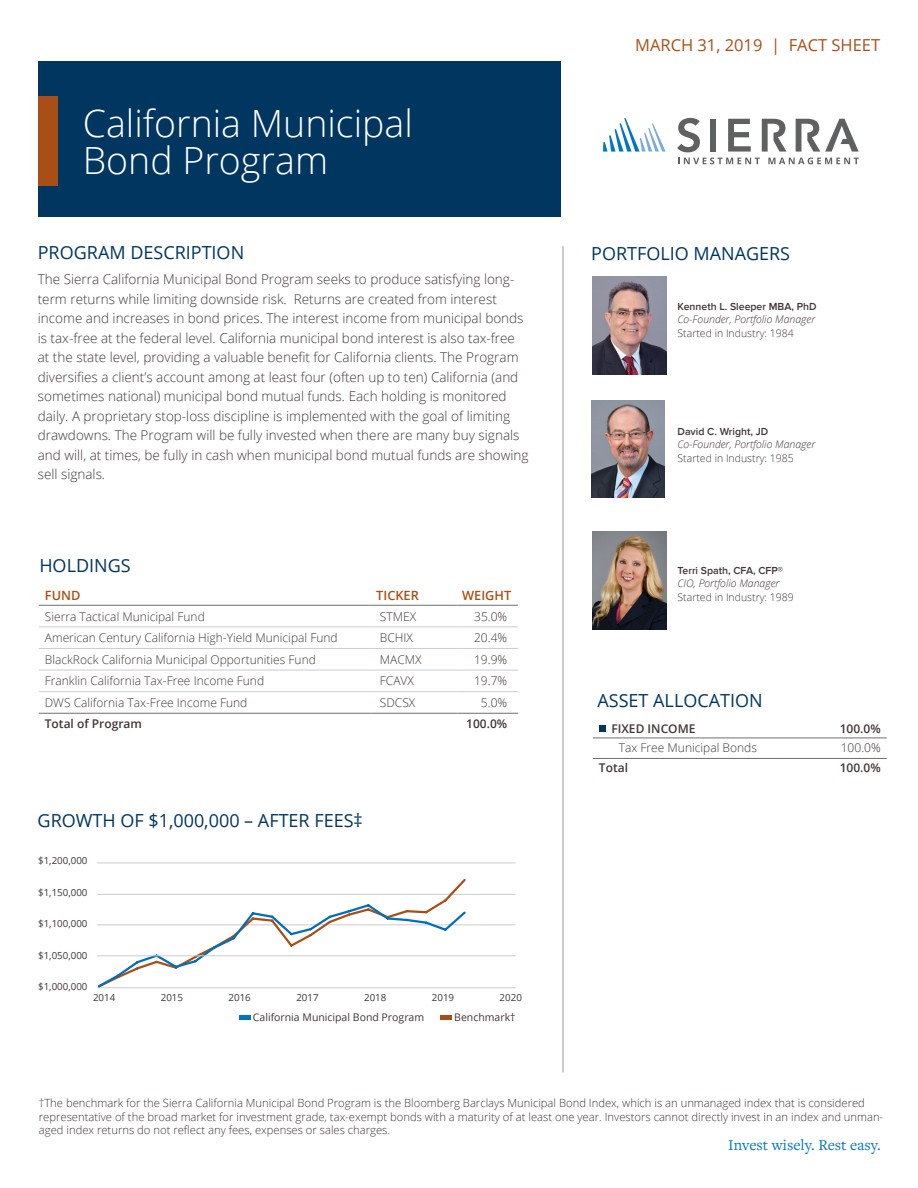
<style>
.page{position:relative;width:918px;height:1188px;background:#fff}
.page>*{position:absolute;margin:0;border:0;box-sizing:border-box;transform-origin:0 0}
.t1{font:300 37.5px/37.5px "Open Sans";color:#fff}
.t2{font:18px "Open Sans";color:#003660}
.t3{font:16.5px "Open Sans";color:#a94f16}
.t4{font:15.75px "Freight Text Pro";color:#0076c0}
.t5{font:300 13.5px/19.5px "Open Sans";color:#433636}
.t6{font:600 12.75px "Open Sans";color:#a94f16}
.t7{font:300 12px "Open Sans";color:#433636}
.t8{font:600 12px "Open Sans";color:#433636}
.t9{font:300 11.25px/13.5px "Open Sans";color:#433636}
.t10{font:italic 300 10.5px "Open Sans";color:#433636}
.t11{font:300 10.5px "Open Sans";color:#433636}
.t12{font:600 10.5px "Proxima Nova";color:#433636}
.t13{font:10.5px "Open Sans";color:#433636}
.t14{font:9.75px "Open Sans";color:#433636}
</style>
<div class="page">
<hr style="left:563px;top:246px;width:1px;height:826px;background:#9c9a9b">
<hr style="left:97px;top:863px;width:418px;height:1px;background:#caccce">
<hr style="left:97px;top:894px;width:418px;height:1px;background:#caccce">
<hr style="left:97px;top:925px;width:418px;height:1px;background:#caccce">
<hr style="left:97px;top:988px;width:418px;height:1px;background:#caccce">
<hr style="left:239px;top:1015px;width:11px;height:4px;background:#0076c0">
<hr style="left:440px;top:1015px;width:12px;height:4px;background:#a94f16">
<svg style="left:603px;top:118px;width:63px;height:34px"></svg>
<svg style="left:677px;top:118px;width:23px;height:34px"></svg>
<div style="left:710px;top:119px;width:6px;height:33px;background:#5f6062"></div>
<svg style="left:762px;top:119px;width:25px;height:33px"></svg>
<svg style="left:728px;top:119px;width:23px;height:33px"></svg>
<svg style="left:796px;top:119px;width:63px;height:33px"></svg>
<svg style="left:678px;top:158px;width:82px;height:6px"></svg>
<svg style="left:768px;top:158px;width:91px;height:6px"></svg>
<div style="left:38px;top:62px;width:522px;height:155px;background:#003660"></div>
<div style="left:38px;top:97px;width:20px;height:89px;background:#a94f16"></div>
<hr style="left:593px;top:758px;width:189px;height:1px;background:#726e6e">
<hr style="left:782px;top:758px;width:105px;height:1px;background:#726e6e">
<hr style="left:593px;top:738px;width:189px;height:1px;background:#726e6e">
<hr style="left:782px;top:738px;width:105px;height:1px;background:#726e6e">
<div style="left:599px;top:725px;width:6px;height:7px;background:#003660"></div>
<hr style="left:39px;top:605px;width:331px;height:1px;background:#726e6e">
<hr style="left:370px;top:605px;width:88px;height:1px;background:#726e6e">
<hr style="left:458px;top:605px;width:60px;height:1px;background:#726e6e">
<hr style="left:39px;top:713px;width:331px;height:1px;background:#726e6e">
<hr style="left:370px;top:713px;width:88px;height:1px;background:#726e6e">
<hr style="left:458px;top:713px;width:60px;height:1px;background:#726e6e">
<hr style="left:39px;top:627px;width:331px;height:1px;background:#caccce">
<hr style="left:370px;top:627px;width:88px;height:1px;background:#caccce">
<hr style="left:458px;top:627px;width:60px;height:1px;background:#caccce">
<hr style="left:39px;top:648px;width:331px;height:1px;background:#caccce">
<hr style="left:370px;top:648px;width:88px;height:1px;background:#caccce">
<hr style="left:458px;top:648px;width:60px;height:1px;background:#caccce">
<hr style="left:39px;top:670px;width:331px;height:1px;background:#caccce">
<hr style="left:370px;top:670px;width:88px;height:1px;background:#caccce">
<hr style="left:458px;top:670px;width:60px;height:1px;background:#caccce">
<hr style="left:39px;top:691px;width:331px;height:1px;background:#caccce">
<hr style="left:370px;top:691px;width:88px;height:1px;background:#caccce">
<hr style="left:458px;top:691px;width:60px;height:1px;background:#caccce">
<svg style="left:97px;top:878px;width:371px;height:111px"></svg>
<hr style="left:97px;top:956px;width:418px;height:1px;background:#caccce">
<img style="left:591px;top:401px;width:74px;height:97px">
<img style="left:593px;top:277px;width:73px;height:97px">
<img style="left:593px;top:532px;width:73px;height:97px">
<h1 class="t1" style="left:83px;top:103px;width:332px">California Municipal<br>Bond Program</h1>
<h2 class="t2" style="left:38px;top:240px;width:208px">PROGRAM DESCRIPTION</h2>
<p class="t5" style="left:38px;top:269px;width:492px">The Sierra California Municipal Bond Program seeks to produce satisfying long&shy;term returns while limiting downside risk. Returns are created from interest income and increases in bond prices. The interest income from municipal bonds is tax-free at the federal level. California municipal bond interest is also tax-free at the state level, providing a valuable benefit for California clients. The Program diversifies a client’s account among at least four (often up to ten) California (and sometimes national) municipal bond mutual funds. Each holding is monitored daily. A proprietary stop-loss discipline is implemented with the goal of limiting drawdowns. The Program will be fully invested when there are many buy signals and will, at times, be fully in cash when municipal bond mutual funds are showing sell signals.</p>
<h2 class="t2" style="left:39px;top:553px;width:93px">HOLDINGS</h2>
<p class="t6" style="left:45px;top:586px;width:37px">FUND</p>
<p class="t6" style="left:376px;top:586px;width:44px">TICKER</p>
<p class="t6" style="left:462px;top:586px;width:51px">WEIGHT</p>
<p class="t7" style="left:45px;top:608px;width:161px">Sierra Tactical Municipal Fund</p>
<p class="t7" style="left:380px;top:608px;width:38px">STMEX</p>
<p class="t7" style="left:474px;top:608px;width:35px">35.0%</p>
<p class="t7" style="left:45px;top:630px;width:294px">American Century California High-Yield Municipal Fund</p>
<p class="t7" style="left:380px;top:630px;width:35px">BCHIX</p>
<p class="t7" style="left:474px;top:630px;width:35px">20.4%</p>
<p class="t7" style="left:45px;top:651px;width:273px">BlackRock California Municipal Opportunities Fund</p>
<p class="t7" style="left:380px;top:651px;width:43px">MACMX</p>
<p class="t7" style="left:474px;top:651px;width:35px">19.9%</p>
<p class="t7" style="left:45px;top:673px;width:221px">Franklin California Tax-Free Income Fund</p>
<p class="t7" style="left:380px;top:673px;width:36px">FCAVX</p>
<p class="t7" style="left:474px;top:673px;width:35px">19.7%</p>
<p class="t7" style="left:45px;top:694px;width:204px">DWS California Tax-Free Income Fund</p>
<p class="t7" style="left:380px;top:694px;width:37px">SDCSX</p>
<p class="t7" style="left:481px;top:694px;width:28px">5.0%</p>
<p class="t8" style="left:45px;top:716px;width:99px">Total of Program</p>
<p class="t8" style="left:466px;top:716px;width:43px">100.0%</p>
<h2 class="t2" style="left:38px;top:809px;width:327px">GROWTH OF $1,000,000 – AFTER FEES‡</h2>
<p class="t14" style="left:38px;top:854px;width:51px">$1,200,000</p>
<p class="t14" style="left:38px;top:886px;width:51px">$1,150,000</p>
<p class="t14" style="left:38px;top:917px;width:51px">$1,100,000</p>
<p class="t14" style="left:38px;top:949px;width:51px">$1,050,000</p>
<p class="t14" style="left:38px;top:980px;width:51px">$1,000,000</p>
<p class="t14" style="left:93px;top:991px;width:24px">2014</p>
<p class="t14" style="left:161px;top:991px;width:24px">2015</p>
<p class="t14" style="left:229px;top:991px;width:24px">2016</p>
<p class="t14" style="left:296px;top:991px;width:24px">2017</p>
<p class="t14" style="left:364px;top:991px;width:24px">2018</p>
<p class="t14" style="left:432px;top:991px;width:24px">2019</p>
<p class="t14" style="left:500px;top:991px;width:24px">2020</p>
<p class="t13" style="left:253px;top:1010px;width:173px">California Municipal Bond Program</p>
<p class="t13" style="left:454px;top:1010px;width:63px">Benchmark†</p>
<p class="t3" style="left:635px;top:34px;width:247px">MARCH 31, 2019 | FACT SHEET</p>
<h2 class="t2" style="left:591px;top:241px;width:201px">PORTFOLIO MANAGERS</h2>
<p class="t12" style="left:678px;top:300px;width:140px">Kenneth L. Sleeper MBA, PhD</p>
<p class="t10" style="left:678px;top:312px;width:139px">Co-Founder, Portfolio Manager</p>
<p class="t11" style="left:678px;top:326px;width:118px">Started in Industry: 1984</p>
<p class="t12" style="left:678px;top:425px;width:92px">David C. Wright, JD</p>
<p class="t10" style="left:678px;top:437px;width:139px">Co-Founder, Portfolio Manager</p>
<p class="t11" style="left:678px;top:451px;width:118px">Started in Industry: 1985</p>
<p class="t12" style="left:678px;top:564px;width:107px">Terri Spath, CFA, CFP®</p>
<p class="t10" style="left:678px;top:576px;width:103px">CIO, Portfolio Manager</p>
<p class="t11" style="left:678px;top:590px;width:118px">Started in Industry: 1989</p>
<h2 class="t2" style="left:597px;top:688px;width:167px">ASSET ALLOCATION</h2>
<p class="t8" style="left:611px;top:721px;width:86px">FIXED INCOME</p>
<p class="t8" style="left:840px;top:721px;width:43px">100.0%</p>
<p class="t7" style="left:619px;top:739px;width:140px">Tax Free Municipal Bonds</p>
<p class="t7" style="left:841px;top:739px;width:41px">100.0%</p>
<p class="t8" style="left:599px;top:760px;width:31px">Total</p>
<p class="t8" style="left:840px;top:760px;width:43px">100.0%</p>
<p class="t9" style="left:39px;top:1096px;width:846px">†The benchmark for the Sierra California Municipal Bond Program is the Bloomberg Barclays Municipal Bond Index, which is an unmanaged index that is considered representative of the broad market for investment grade, tax-exempt bonds with a maturity of at least one year. Investors cannot directly invest in an index and unman&shy;aged index returns do not reflect any fees, expenses or sales charges.</p>
<p class="t4" style="left:728px;top:1135px;width:154px">Invest wisely. Rest easy.</p>
</div>
